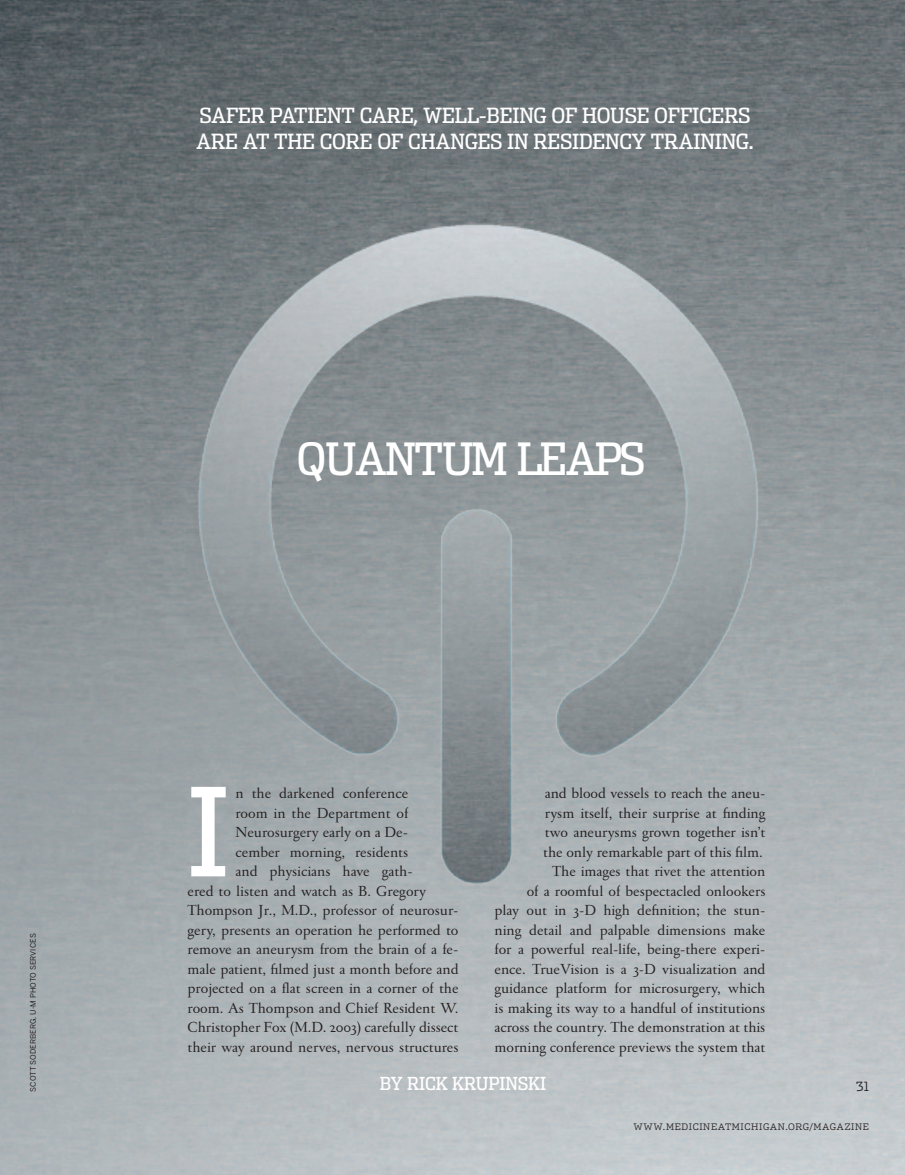
<style>
.page{position:relative;width:905px;height:1175px;background:#fff}
.page>*{position:absolute;margin:0;border:0;box-sizing:border-box;transform-origin:0 0}
.Garr__Body__10_5_13{font:122.7px "Dispatch Cond";color:#fff}
.Headline_B{font:44.7px "Dispatch Cond";letter-spacing:-.045em;color:#fff}
.Headline_B-2{font:21px/25.5px "Dispatch Cond";letter-spacing:-.01em;color:#fff}
.Headline_B-3{font:18px "Dispatch Cond";letter-spacing:-.01em;color:#fff}
.Garr__Body__10_5_13-2{font:15.75px/19.5px "Garamond FB Text";color:#231f20;text-align:justify}
.Page___Right{font:300 12.75px "Dispatch";color:#231f20}
.Folio_Right{font:300 9px "Dispatch";letter-spacing:.07em;color:#231f20}
.Gutter_Credit{font:7.5px "Benton Sans Regluar";letter-spacing:.01em;color:#231f20}
</style>
<div class="page">
<img style="left:0;top:0;width:904px;height:1174px">
<img style="left:177px;top:196px;width:601px;height:699px">
<p class="Gutter_Credit" style="left:29px;top:1091px;width:160px;rotate:-90deg">SCOTT SODERBERG, U-M PHOTO SERVICES</p>
<p class="Headline_B-2" style="left:196px;top:103px;width:559px">SAFER PATIENT CARE, WELL-BEING OF HOUSE OFFICERS<br>ARE AT THE CORE OF CHANGES IN RESIDENCY TRAINING.</p>
<p class="Headline_B" style="left:297px;top:432px;width:349px">QUANTUM LEAPS</p>
<p class="Garr__Body__10_5_13" style="left:188px;top:759px;width:43px">I</p>
<p class="Garr__Body__10_5_13-2" style="left:235px;top:784px;width:174px">n the darkened conference</p>
<p class="Garr__Body__10_5_13-2" style="left:235px;top:804px;width:174px">room in the Department of</p>
<p class="Garr__Body__10_5_13-2" style="left:235px;top:823px;width:174px">Neurosurgery early on a De-</p>
<p class="Garr__Body__10_5_13-2" style="left:235px;top:843px;width:174px">cember morning, residents</p>
<p class="Garr__Body__10_5_13-2" style="left:235px;top:862px;width:179px">and physicians have gath-</p>
<p class="Garr__Body__10_5_13-2" style="left:188px;top:882px;width:240px">ered to listen and watch as B. Gregory</p>
<p class="Garr__Body__10_5_13-2" style="left:188px;top:901px;width:272px">Thompson Jr., M.D., professor of neurosur-</p>
<p class="Garr__Body__10_5_13-2" style="left:188px;top:921px;width:272px">gery, presents an operation he performed to</p>
<p class="Garr__Body__10_5_13-2" style="left:188px;top:940px;width:272px">remove an aneurysm from the brain of a fe-</p>
<p class="Garr__Body__10_5_13-2" style="left:188px;top:960px;width:272px">male patient, filmed just a month before and</p>
<p class="Garr__Body__10_5_13-2" style="left:188px;top:979px;width:272px">projected on a flat screen in a corner of the</p>
<p class="Garr__Body__10_5_13-2" style="left:188px;top:999px;width:272px">room. As Thompson and Chief Resident W.</p>
<p class="Garr__Body__10_5_13-2" style="left:188px;top:1018px;width:272px">Christopher Fox (M.D. 2003) carefully dissect</p>
<p class="Garr__Body__10_5_13-2" style="left:188px;top:1038px;width:272px">their way around nerves, nervous structures</p>
<p class="Garr__Body__10_5_13-2" style="left:543px;top:784px;width:224px">and blood vessels to reach the aneu&shy;rysm itself, their surprise at finding two aneurysms grown together isn’t the only remarkable part of this film.</p>
<p class="Garr__Body__10_5_13-2" style="left:494px;top:862px;width:272px;text-align:right">The images that rivet the attention<br>of a roomful of bespectacled onlookers<br>play out in 3-D high definition; the stun&shy;ning detail and palpable dimensions make for a powerful real-life, being-there experi&shy;ence. TrueVision is a 3-D visualization and guidance platform for microsurgery, which is making its way to a handful of institutions across the country. The demonstration at this morning conference previews the system that</p>
<p class="Headline_B-3" style="left:379px;top:1073px;width:168px">BY RICK KRUPINSKI</p>
<p class="Page___Right" style="left:856px;top:1078px;width:14px">31</p>
<p class="Folio_Right" style="left:633px;top:1121px;width:237px">WWW.MEDICINEATMICHIGAN.ORG/MAGAZINE</p>
</div>
